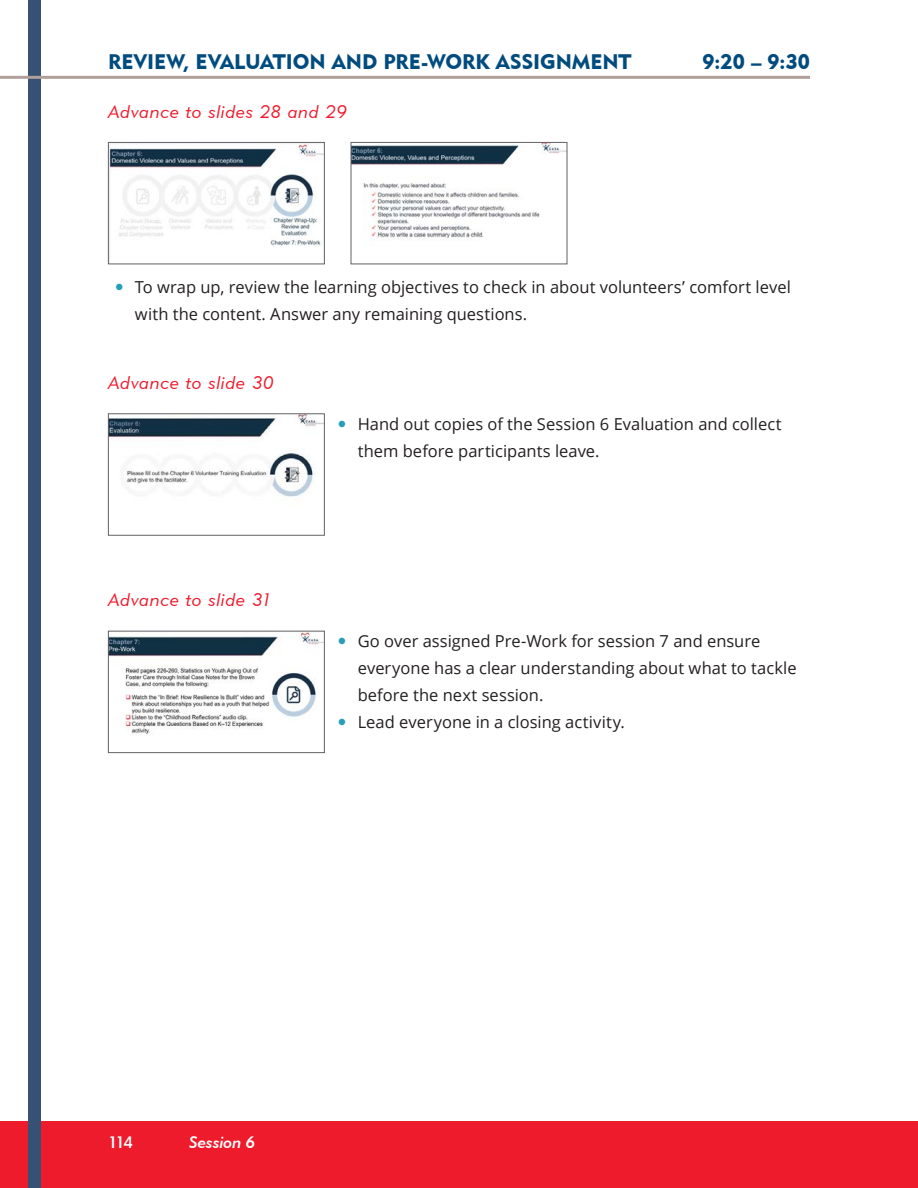
<style>
.page{position:relative;width:918px;height:1188px;background:#fff}
.page>*{position:absolute;margin:0;border:0;box-sizing:border-box;transform-origin:0 0}
.Left_Activity{font:21px "Geometric 415 BT Black A";letter-spacing:-.005em;color:#014b7e}
.H2_Slim{font:18px "Geometric 415 BT Lite Italic A";letter-spacing:.045em;color:#ee1b2c}
.t1{font:16.5px/27px "Open Sans";color:#231f20}
.t2{font:16.5px "Geometric 415 BT Medium Italic A";color:#fff}
.t3{font:16.5px "Geometric 415 BT Medium A";color:#fff}
</style>
<div class="page">
<div style="left:0;top:1121px;width:918px;height:67px;background:#ee1b2c"></div>
<div style="left:28px;top:0;width:13px;height:1188px;background:#365173"></div>
<hr style="left:0;top:76px;width:810px;height:3px;background:#b0a099">
<img style="left:353px;top:144px;width:212px;height:96px">
<div style="left:351px;top:142px;width:216px;height:122px;border:1px solid #636366"></div>
<img style="left:110px;top:144px;width:213px;height:102px">
<div style="left:108px;top:142px;width:217px;height:122px;border:1px solid #636366"></div>
<img style="left:110px;top:415px;width:213px;height:82px">
<div style="left:108px;top:413px;width:217px;height:123px;border:1px solid #636366"></div>
<img style="left:110px;top:633px;width:213px;height:102px">
<div style="left:108px;top:631px;width:217px;height:122px;border:1px solid #636366"></div>
<p class="Left_Activity" style="left:108px;top:49px;width:525px">REVIEW, EVALUATION AND PRE-WORK ASSIGNMENT</p>
<p class="Left_Activity" style="left:703px;top:49px;width:109px">9:20 – 9:30</p>
<p class="H2_Slim" style="left:108px;top:100px;width:241px">Advance to slides 28 and 29</p>
<p class="t1" style="left:135px;top:273px;width:657px">To wrap up, review the learning objectives to check in about volunteers’ comfort level with the content. Answer any remaining questions.</p>
<p class="H2_Slim" style="left:108px;top:372px;width:167px">Advance to slide 30</p>
<p class="H2_Slim" style="left:108px;top:589px;width:166px">Advance to slide 31</p>
<p class="t1" style="left:358px;top:410px;width:426px">Hand out copies of the Session 6 Evaluation and collect them before participants leave.</p>
<p class="t1" style="left:358px;top:627px;width:441px">Go over assigned Pre-Work for session 7 and ensure everyone has a clear understanding about what to tackle before the next session.</p>
<p class="t1" style="left:358px;top:708px;width:269px">Lead everyone in a closing activity.</p>
<p class="t3" style="left:108px;top:1132px;width:26px">114</p>
<p class="t2" style="left:189px;top:1132px;width:68px">Session 6</p>
</div>
